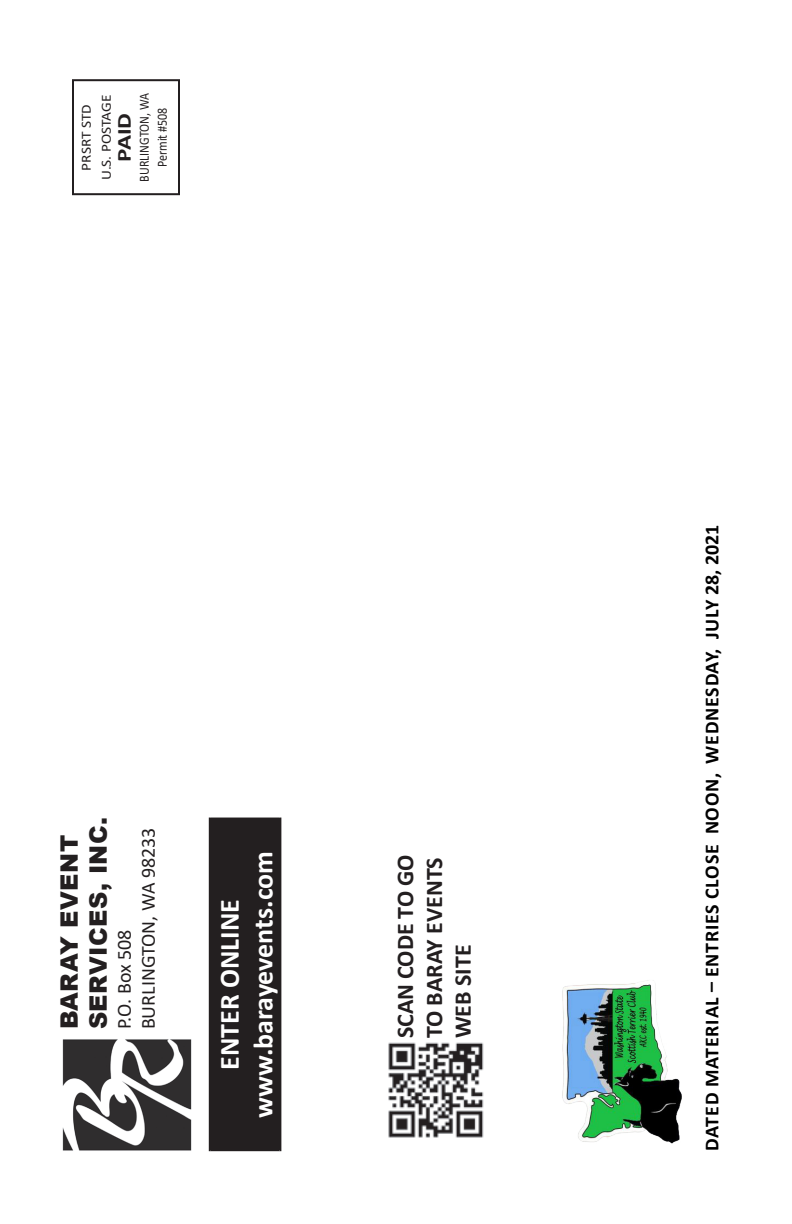
<style>
.page{position:relative;width:792px;height:1224px;background:#fff}
.page>*{position:absolute;margin:0;border:0;box-sizing:border-box;transform-origin:0 0}
.t1{font:700 28px "Calibri";color:#fff}
.MainText27{font:700 24px "Calibri";color:#231f20}
.t2{font:900 24px "Arial";letter-spacing:.02em;color:#231f20}
.t3{font:700 20px "Calibri";letter-spacing:.04em;color:#000}
.t4{font:20px "Calibri";color:#231f20}
.t5{font:700 20px "Calibri";color:#231f20;scale:1.25 1}
.t6{font:14px "Calibri";color:#231f20;scale:.86 1}
.t7{font:14px "Calibri";color:#231f20;scale:1.1 1}
</style>
<div class="page">
<div style="left:210px;top:819px;width:70px;height:331px;background:#231f20"></div>
<hr style="left:209px;top:818px;width:2px;height:333px;background:#231f20">
<hr style="left:211px;top:1149px;width:68px;height:2px;background:#231f20">
<hr style="left:211px;top:818px;width:68px;height:2px;background:#231f20">
<hr style="left:279px;top:818px;width:2px;height:333px;background:#231f20">
<div style="left:72px;top:79px;width:108px;height:116px;border:2px solid #231f20"></div>
<img style="left:388px;top:1042px;width:96px;height:96px">
<img style="left:62px;top:1039px;width:130px;height:112px">
<img style="left:562px;top:980px;width:120px;height:164px">
<p class="t7" style="left:77px;top:171px;width:62px;rotate:-90deg">PRSRT STD</p>
<p class="t7" style="left:97px;top:180px;width:79px;rotate:-90deg">U.S. POSTAGE</p>
<p class="t5" style="left:110px;top:162px;width:41px;rotate:-90deg">PAID</p>
<p class="t6" style="left:135px;top:182px;width:104px;rotate:-90deg">BURLINGTON, WA</p>
<p class="t6" style="left:153px;top:167px;width:71px;rotate:-90deg">Permit #508</p>
<p class="t2" style="left:52px;top:1029px;width:196px;rotate:-90deg">BARAY EVENT</p>
<p class="t2" style="left:81px;top:1029px;width:214px;rotate:-90deg">SERVICES, INC.</p>
<p class="t4" style="left:110px;top:1029px;width:101px;rotate:-90deg">P.O. Box 508</p>
<p class="t4" style="left:134px;top:1029px;width:203px;rotate:-90deg">BURLINGTON, WA 98233</p>
<p class="t1" style="left:210px;top:1070px;width:172px;rotate:-90deg">ENTER ONLINE</p>
<p class="t1" style="left:243px;top:1118px;width:268px;rotate:-90deg">www.barayevents.com</p>
<p class="MainText27" style="left:388px;top:1038px;width:185px;rotate:-90deg">SCAN CODE TO GO</p>
<p class="MainText27" style="left:417px;top:1038px;width:183px;rotate:-90deg">TO BARAY EVENTS</p>
<p class="MainText27" style="left:446px;top:1038px;width:95px;rotate:-90deg">WEB SITE</p>
<p class="t3" style="left:698px;top:1151px;width:628px;rotate:-90deg">DATED MATERIAL – ENTRIES CLOSE NOON, WEDNESDAY, JULY 28, 2021</p>
</div>
